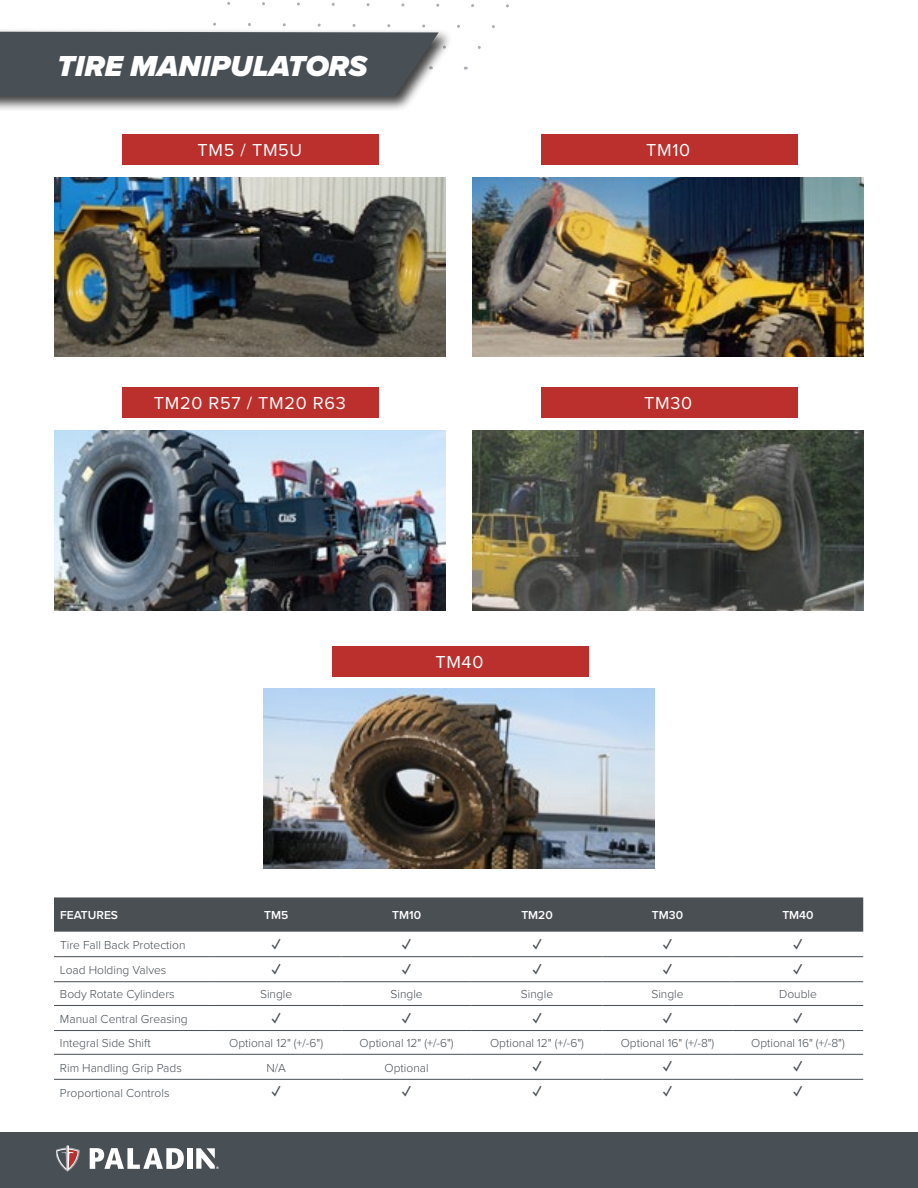
<style>
.page{position:relative;width:918px;height:1188px;background:#fff}
.page>*{position:absolute;margin:0;border:0;box-sizing:border-box;transform-origin:0 0}
.t1{font:italic 900 30px "Proxima Nova";color:#fff}
.t2{font:18px "Proxima Nova";letter-spacing:.04em;color:#fff}
.t3{font:700 16.5px "Proxima Nova";color:#484f55}
.t4{font:300 12px "Proxima Nova";color:#484f55}
.t5{font:600 12px "Proxima Nova";color:#fff}
</style>
<div class="page">
<div style="left:0;top:1132px;width:918px;height:56px;background:#484f55"></div>
<svg style="left:56px;top:1145px;width:24px;height:27px"></svg>
<svg style="left:90px;top:1148px;width:94px;height:21px"></svg>
<div style="left:187px;top:1148px;width:6px;height:21px;background:#fff"></div>
<svg style="left:196px;top:1148px;width:23px;height:21px"></svg>
<div style="left:0;top:27px;width:453px;height:84px;background:#000;opacity:.75"></div>
<svg style="left:0;top:2px;width:509px;height:94px"></svg>
<div style="left:332px;top:646px;width:257px;height:30px;background:#bb302c"></div>
<div style="left:123px;top:135px;width:256px;height:30px;background:#bb302c"></div>
<div style="left:123px;top:388px;width:256px;height:30px;background:#bb302c"></div>
<div style="left:541px;top:135px;width:256px;height:30px;background:#bb302c"></div>
<div style="left:541px;top:388px;width:256px;height:30px;background:#bb302c"></div>
<img style="left:264px;top:689px;width:391px;height:179px">
<img style="left:54px;top:178px;width:392px;height:179px">
<img style="left:54px;top:431px;width:392px;height:179px">
<img style="left:473px;top:178px;width:391px;height:179px">
<img style="left:473px;top:431px;width:391px;height:179px">
<div style="left:54px;top:897px;width:809px;height:35px;background:#4a4f54"></div>
<hr style="left:54px;top:956px;width:157px;height:1px;background:#484f55">
<hr style="left:211px;top:956px;width:130px;height:1px;background:#484f55">
<hr style="left:341px;top:956px;width:131px;height:1px;background:#484f55">
<hr style="left:472px;top:956px;width:130px;height:1px;background:#484f55">
<hr style="left:602px;top:956px;width:131px;height:1px;background:#484f55">
<hr style="left:733px;top:956px;width:130px;height:1px;background:#484f55">
<hr style="left:54px;top:981px;width:157px;height:1px;background:#484f55">
<hr style="left:211px;top:981px;width:130px;height:1px;background:#484f55">
<hr style="left:341px;top:981px;width:131px;height:1px;background:#484f55">
<hr style="left:472px;top:981px;width:130px;height:1px;background:#484f55">
<hr style="left:602px;top:981px;width:131px;height:1px;background:#484f55">
<hr style="left:733px;top:981px;width:130px;height:1px;background:#484f55">
<hr style="left:54px;top:1005px;width:157px;height:1px;background:#484f55">
<hr style="left:211px;top:1005px;width:130px;height:1px;background:#484f55">
<hr style="left:341px;top:1005px;width:131px;height:1px;background:#484f55">
<hr style="left:472px;top:1005px;width:130px;height:1px;background:#484f55">
<hr style="left:602px;top:1005px;width:131px;height:1px;background:#484f55">
<hr style="left:733px;top:1005px;width:130px;height:1px;background:#484f55">
<hr style="left:54px;top:1030px;width:157px;height:1px;background:#484f55">
<hr style="left:211px;top:1030px;width:130px;height:1px;background:#484f55">
<hr style="left:341px;top:1030px;width:131px;height:1px;background:#484f55">
<hr style="left:472px;top:1030px;width:130px;height:1px;background:#484f55">
<hr style="left:602px;top:1030px;width:131px;height:1px;background:#484f55">
<hr style="left:733px;top:1030px;width:130px;height:1px;background:#484f55">
<hr style="left:54px;top:1054px;width:157px;height:1px;background:#484f55">
<hr style="left:211px;top:1054px;width:130px;height:1px;background:#484f55">
<hr style="left:341px;top:1054px;width:131px;height:1px;background:#484f55">
<hr style="left:472px;top:1054px;width:130px;height:1px;background:#484f55">
<hr style="left:602px;top:1054px;width:131px;height:1px;background:#484f55">
<hr style="left:733px;top:1054px;width:130px;height:1px;background:#484f55">
<hr style="left:54px;top:1079px;width:157px;height:1px;background:#484f55">
<hr style="left:211px;top:1079px;width:130px;height:1px;background:#484f55">
<hr style="left:341px;top:1079px;width:131px;height:1px;background:#484f55">
<hr style="left:472px;top:1079px;width:130px;height:1px;background:#484f55">
<hr style="left:602px;top:1079px;width:131px;height:1px;background:#484f55">
<hr style="left:733px;top:1079px;width:130px;height:1px;background:#484f55">
<h1 class="t1" style="left:57px;top:44px;width:312px">TIRE MANIPULATORS</h1>
<h2 class="t2" style="left:198px;top:137px;width:106px">TM5 / TM5U</h2>
<h2 class="t2" style="left:154px;top:390px;width:194px">TM20 R57 / TM20 R63</h2>
<h2 class="t2" style="left:435px;top:648px;width:50px">TM40</h2>
<h2 class="t2" style="left:646px;top:137px;width:46px">TM10</h2>
<h2 class="t2" style="left:644px;top:390px;width:50px">TM30</h2>
<p class="t5" style="left:60px;top:906px;width:60px">FEATURES</p>
<p class="t5" style="left:264px;top:906px;width:26px">TM5</p>
<p class="t5" style="left:392px;top:906px;width:30px">TM10</p>
<p class="t5" style="left:521px;top:906px;width:33px">TM20</p>
<p class="t5" style="left:652px;top:906px;width:33px">TM30</p>
<p class="t5" style="left:782px;top:906px;width:33px">TM40</p>
<p class="t4" style="left:60px;top:936px;width:127px">Tire Fall Back Protection</p>
<h3 class="t3" style="left:272px;top:933px;width:10px">✓</h3>
<h3 class="t3" style="left:402px;top:933px;width:10px">✓</h3>
<h3 class="t3" style="left:533px;top:933px;width:10px">✓</h3>
<h3 class="t3" style="left:663px;top:933px;width:10px">✓</h3>
<h3 class="t3" style="left:794px;top:933px;width:10px">✓</h3>
<p class="t4" style="left:60px;top:961px;width:108px">Load Holding Valves</p>
<h3 class="t3" style="left:272px;top:958px;width:10px">✓</h3>
<h3 class="t3" style="left:402px;top:958px;width:10px">✓</h3>
<h3 class="t3" style="left:533px;top:958px;width:10px">✓</h3>
<h3 class="t3" style="left:663px;top:958px;width:10px">✓</h3>
<h3 class="t3" style="left:794px;top:958px;width:10px">✓</h3>
<p class="t4" style="left:60px;top:985px;width:116px">Body Rotate Cylinders</p>
<p class="t4" style="left:260px;top:985px;width:34px">Single</p>
<p class="t4" style="left:391px;top:985px;width:34px">Single</p>
<p class="t4" style="left:521px;top:985px;width:34px">Single</p>
<p class="t4" style="left:651px;top:985px;width:34px">Single</p>
<p class="t4" style="left:779px;top:985px;width:39px">Double</p>
<p class="t4" style="left:60px;top:1010px;width:129px">Manual Central Greasing</p>
<h3 class="t3" style="left:272px;top:1007px;width:10px">✓</h3>
<h3 class="t3" style="left:402px;top:1007px;width:10px">✓</h3>
<h3 class="t3" style="left:533px;top:1007px;width:10px">✓</h3>
<h3 class="t3" style="left:663px;top:1007px;width:10px">✓</h3>
<h3 class="t3" style="left:794px;top:1007px;width:10px">✓</h3>
<p class="t4" style="left:60px;top:1034px;width:92px">Integral Side Shift</p>
<p class="t4" style="left:229px;top:1034px;width:95px">Optional 12" (+/-6")</p>
<p class="t4" style="left:360px;top:1034px;width:95px">Optional 12" (+/-6")</p>
<p class="t4" style="left:490px;top:1034px;width:95px">Optional 12" (+/-6")</p>
<p class="t4" style="left:621px;top:1034px;width:95px">Optional 16" (+/-8")</p>
<p class="t4" style="left:751px;top:1034px;width:95px">Optional 16" (+/-8")</p>
<p class="t4" style="left:60px;top:1059px;width:123px">Rim Handling Grip Pads</p>
<p class="t4" style="left:266px;top:1059px;width:21px">N/A</p>
<p class="t4" style="left:385px;top:1059px;width:46px">Optional</p>
<h3 class="t3" style="left:533px;top:1056px;width:10px">✓</h3>
<h3 class="t3" style="left:663px;top:1056px;width:10px">✓</h3>
<h3 class="t3" style="left:794px;top:1056px;width:10px">✓</h3>
<p class="t4" style="left:60px;top:1084px;width:111px">Proportional Controls</p>
<h3 class="t3" style="left:272px;top:1081px;width:10px">✓</h3>
<h3 class="t3" style="left:402px;top:1081px;width:10px">✓</h3>
<h3 class="t3" style="left:533px;top:1081px;width:10px">✓</h3>
<h3 class="t3" style="left:663px;top:1081px;width:10px">✓</h3>
<h3 class="t3" style="left:794px;top:1081px;width:10px">✓</h3>
</div>
